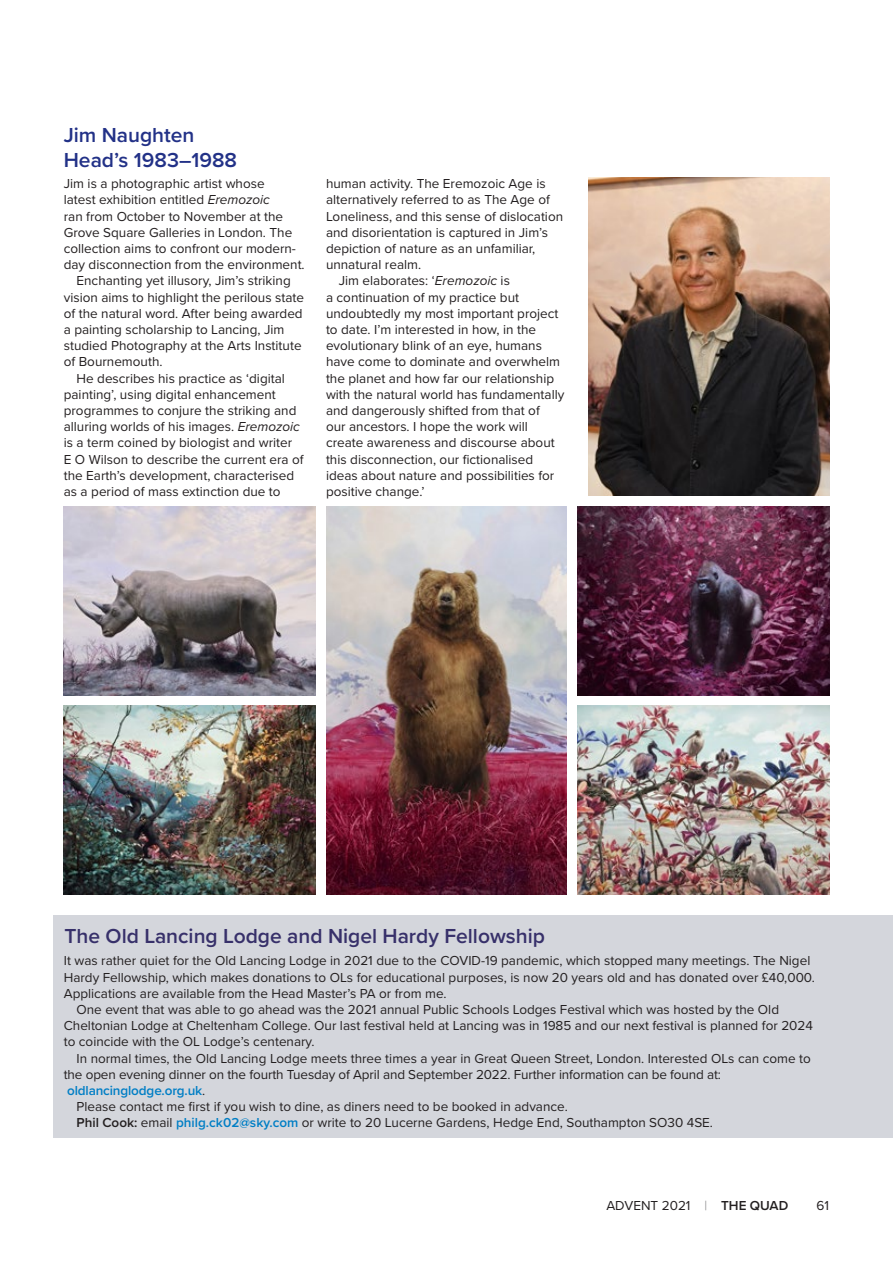
<style>
.page{position:relative;width:893px;height:1263px;background:#fff}
.page>*{position:absolute;margin:0;border:0;box-sizing:border-box;transform-origin:0 0}
.t1{font:600 21px "Proxima Nova";color:#37306a}
.t2{font:600 21px/25.2px "Proxima Nova";color:#223187}
.t3{font:13.5px "Proxima Nova";color:#231f20}
.t4{font:600 13.5px "Proxima Nova";letter-spacing:-.01em;color:#007ec5}
.s1{font-style:italic}
.s2{font-weight:400;color:#231f20}
.s3{font-weight:600}
.s4{font-weight:600;color:#007ec5}
.s5{font-family:"Proxima Nova T";font-weight:100;color:#4b4c4d}
</style>
<div class="page">
<div style="left:53px;top:915px;width:840px;height:223px;background:#d4d6dc"></div>
<img style="left:588px;top:177px;width:241px;height:319px">
<img style="left:64px;top:507px;width:251px;height:188px">
<img style="left:326px;top:507px;width:241px;height:387px">
<img style="left:64px;top:706px;width:251px;height:188px">
<img style="left:578px;top:507px;width:251px;height:188px">
<img style="left:578px;top:706px;width:251px;height:188px">
<h1 class="t2" style="left:64px;top:121px;width:175px">Jim Naughten<br>Head’s 1983–1988</h1>
<p class="t3" style="left:64px;top:174px;width:202px">Jim is a photographic artist whose</p>
<p class="t3" style="left:64px;top:190px;width:208px">latest exhibition entitled <span class="s1">Eremozoic</span></p>
<p class="t3" style="left:64px;top:206px;width:221px">ran from October to November at the</p>
<p class="t3" style="left:64px;top:222px;width:230px">Grove Square Galleries in London. The</p>
<p class="t3" style="left:64px;top:238px;width:234px">collection aims to confront our modern-</p>
<p class="t3" style="left:64px;top:255px;width:242px">day disconnection from the environment.</p>
<p class="t3" style="left:77px;top:271px;width:216px">Enchanting yet illusory, Jim’s striking</p>
<p class="t3" style="left:64px;top:287px;width:242px">vision aims to highlight the perilous state</p>
<p class="t3" style="left:64px;top:303px;width:240px">of the natural word. After being awarded</p>
<p class="t3" style="left:64px;top:319px;width:222px">a painting scholarship to Lancing, Jim</p>
<p class="t3" style="left:64px;top:336px;width:239px">studied Photography at the Arts Institute</p>
<p class="t3" style="left:64px;top:352px;width:100px">of Bournemouth.</p>
<p class="t3" style="left:77px;top:368px;width:210px">He describes his practice as ‘digital</p>
<p class="t3" style="left:64px;top:384px;width:212px">painting’, using digital enhancement</p>
<p class="t3" style="left:64px;top:400px;width:234px">programmes to conjure the striking and</p>
<p class="t3" style="left:64px;top:417px;width:238px">alluring worlds of his images. <span class="s1">Eremozoic</span></p>
<p class="t3" style="left:64px;top:433px;width:230px">is a term coined by biologist and writer</p>
<p class="t3" style="left:64px;top:449px;width:241px">E O Wilson to describe the current era of</p>
<p class="t3" style="left:64px;top:465px;width:232px">the Earth’s development, characterised</p>
<p class="t3" style="left:64px;top:481px;width:218px">as a period of mass extinction due to</p>
<p class="t3" style="left:326px;top:174px;width:221px">human activity. The Eremozoic Age is</p>
<p class="t3" style="left:326px;top:190px;width:225px">alternatively referred to as The Age of</p>
<p class="t3" style="left:326px;top:206px;width:239px">Loneliness, and this sense of dislocation</p>
<p class="t3" style="left:326px;top:222px;width:224px">and disorientation is captured in Jim’s</p>
<p class="t3" style="left:326px;top:238px;width:211px">depiction of nature as an unfamiliar,</p>
<p class="t3" style="left:326px;top:255px;width:97px">unnatural realm.</p>
<p class="t3" style="left:339px;top:271px;width:173px">Jim elaborates: ‘<span class="s1">Eremozoic</span> is</p>
<p class="t3" style="left:326px;top:287px;width:193px">a continuation of my practice but</p>
<p class="t3" style="left:326px;top:303px;width:233px">undoubtedly my most important project</p>
<p class="t3" style="left:326px;top:319px;width:212px">to date. I’m interested in how, in the</p>
<p class="t3" style="left:326px;top:336px;width:217px">evolutionary blink of an eye, humans</p>
<p class="t3" style="left:326px;top:352px;width:235px">have come to dominate and overwhelm</p>
<p class="t3" style="left:326px;top:368px;width:230px">the planet and how far our relationship</p>
<p class="t3" style="left:326px;top:384px;width:240px">with the natural world has fundamentally</p>
<p class="t3" style="left:326px;top:400px;width:215px">and dangerously shifted from that of</p>
<p class="t3" style="left:326px;top:417px;width:203px">our ancestors. I hope the work will</p>
<p class="t3" style="left:326px;top:433px;width:229px">create awareness and discourse about</p>
<p class="t3" style="left:326px;top:449px;width:209px">this disconnection, our fictionalised</p>
<p class="t3" style="left:326px;top:465px;width:230px">ideas about nature and possibilities for</p>
<p class="t3" style="left:326px;top:481px;width:100px">positive change.’</p>
<h1 class="t1" style="left:65px;top:920px;width:482px">The Old Lancing Lodge and Nigel Hardy Fellowship</h1>
<p class="t3" style="left:64px;top:951px;width:748px">It was rather quiet for the Old Lancing Lodge in 2021 due to the COVID-19 pandemic, which stopped many meetings. The Nigel</p>
<p class="t3" style="left:64px;top:967px;width:753px">Hardy Fellowship, which makes donations to OLs for educational purposes, is now 20 years old and has donated over £40,000.</p>
<p class="t3" style="left:64px;top:983px;width:384px">Applications are available from the Head Master’s PA or from me.</p>
<p class="t3" style="left:77px;top:999px;width:704px">One event that was able to go ahead was the 2021 annual Public Schools Lodges Festival which was hosted by the Old</p>
<p class="t3" style="left:64px;top:1015px;width:751px">Cheltonian Lodge at Cheltenham College. Our last festival held at Lancing was in 1985 and our next festival is planned for 2024</p>
<p class="t3" style="left:64px;top:1032px;width:252px">to coincide with the OL Lodge’s centenary.</p>
<p class="t3" style="left:77px;top:1048px;width:736px">In normal times, the Old Lancing Lodge meets three times a year in Great Queen Street, London. Interested OLs can come to</p>
<p class="t3" style="left:64px;top:1064px;width:659px">the open evening dinner on the fourth Tuesday of April and September 2022. Further information can be found at:</p>
<p class="t4" style="left:67px;top:1080px;width:140px">oldlancinglodge.org.uk<span class="s2">.</span></p>
<p class="t3" style="left:77px;top:1096px;width:493px">Please contact me first if you wish to dine, as diners need to be booked in advance.</p>
<p class="t3" style="left:77px;top:1113px;width:638px"><span class="s3">Phil Cook:</span> email <span class="s4">philg.ck02@sky.com</span> or write to 20 Lucerne Gardens, Hedge End, Southampton SO30 4SE.</p>
<p class="t3" style="left:606px;top:1195px;width:183px">ADVENT 2021 <span class="s5">|</span> <span class="s3">THE QUAD</span></p>
<p class="t3" style="left:817px;top:1195px;width:14px">61</p>
</div>
